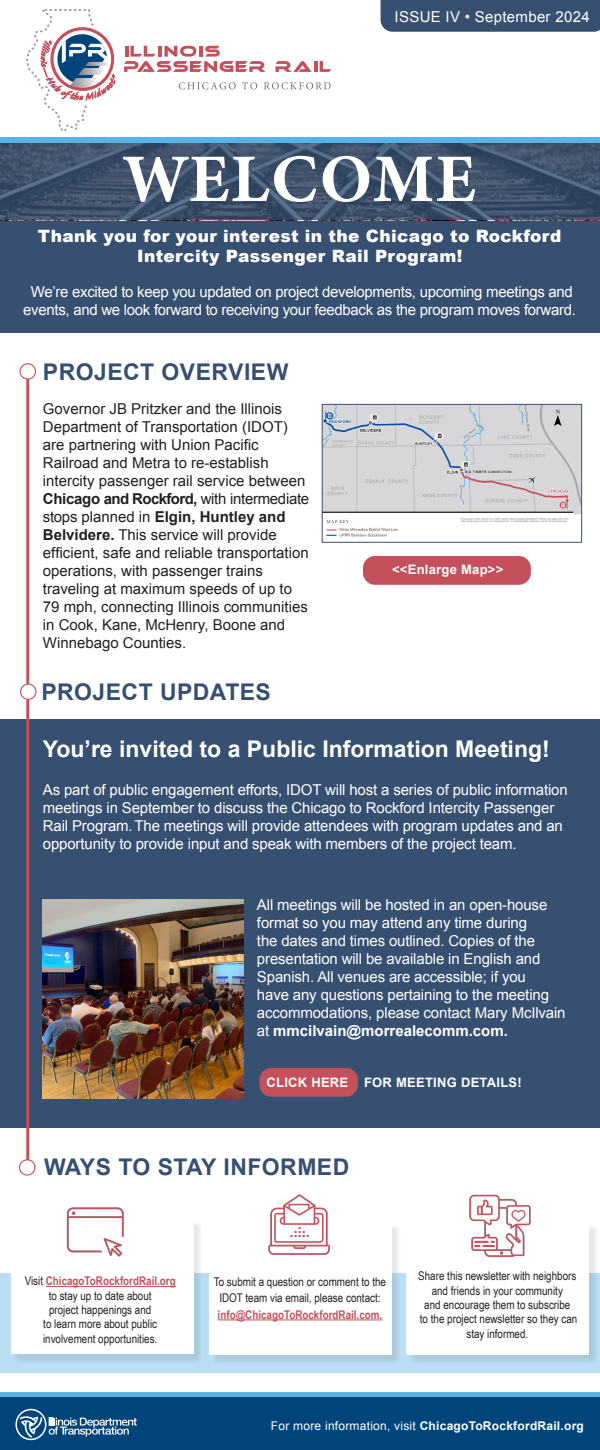
<style>
.page{position:relative;width:600px;height:1450px;background:#fff}
.page>*{position:absolute;margin:0;border:0;box-sizing:border-box;transform-origin:0 0}
.t1{font:68px "Minion Variable Concept";letter-spacing:.01em;color:#fff}
.t2{font:700 23px "Arial";letter-spacing:.02em;color:#375072}
.t3{font:700 23px "Arial";color:#fff}
.t4{font:900 17px/20.4px "Arial";letter-spacing:.02em;color:#fff;text-align:center}
.t5{font:15px/18px "Arial";letter-spacing:-.01em;color:#fff}
.t6{font:15px/18px "Arial";color:#231f20}
.t7{font:15px "Arial";letter-spacing:.02em;color:#fff}
.t8{font:700 13px "Arial";letter-spacing:.02em;color:#fff}
.t9{font:12px/14.4px "Arial Narrow";color:#231f20;text-align:center}
.t10{font:700 12px "Arial Narrow";color:#c4505c}
.t11{font:700 12px "Arial";letter-spacing:.02em;color:#fff}
.s1{font-weight:700}
.s2{font-weight:400;color:#231f20}
.s3{font-weight:400}
</style>
<div class="page">
<div style="left:0;top:719px;width:600px;height:409px;background:#375072"></div>
<div style="left:0;top:220px;width:600px;height:112px;background:#375072"></div>
<svg style="left:0;top:142px;width:600px;height:78px"></svg>
<div style="left:0;top:137px;width:600px;height:5px;background:#5db2e4"></div>
<div style="left:381px;top:0;width:219px;height:32px;background:#375072"></div>
<svg style="left:179px;top:82px;width:57px;height:7px"></svg>
<svg style="left:242px;top:82px;width:15px;height:7px"></svg>
<svg style="left:264px;top:82px;width:67px;height:7px"></svg>
<svg style="left:124px;top:46px;width:141px;height:26px"></svg>
<svg style="left:276px;top:61px;width:55px;height:11px"></svg>
<svg style="left:26px;top:9px;width:89px;height:123px"></svg>
<div style="left:363px;top:556px;width:168px;height:29px;background:#c4505c;border-radius:12px"></div>
<img style="left:324px;top:406px;width:256px;height:131px">
<div style="left:322px;top:404px;width:260px;height:139px;border:1px solid #375072"></div>
<img style="left:43px;top:899px;width:200px;height:200px">
<div style="left:0;top:1274px;width:600px;height:99px;background:#badef3"></div>
<div style="left:210px;top:1223px;width:191px;height:142px;background:#231f20;opacity:.11"></div>
<div style="left:209px;top:1222px;width:182px;height:132px;background:#fff"></div>
<div style="left:408px;top:1223px;width:191px;height:142px;background:#231f20;opacity:.11"></div>
<div style="left:407px;top:1222px;width:182px;height:132px;background:#fff"></div>
<img style="left:268px;top:1194px;width:62px;height:61px">
<img style="left:469px;top:1194px;width:62px;height:64px">
<hr style="left:218px;top:1319px;width:164px;height:1px;background:#c4505c">
<div style="left:13px;top:1221px;width:191px;height:143px;background:#231f20;opacity:.11"></div>
<div style="left:11px;top:1219px;width:182px;height:135px;background:#fff"></div>
<img style="left:66px;top:1207px;width:58px;height:50px">
<hr style="left:46px;top:1286px;width:130px;height:1px;background:#c4505c">
<hr style="left:26px;top:375px;width:3px;height:795px;background:#c4505c">
<div style="left:21px;top:684px;width:15px;height:15px;background:#fff;border-radius:50%"></div>
<div style="left:20px;top:684px;width:17px;height:16px;border:1px solid #c4505c;border-radius:50%"></div>
<div style="left:20px;top:364px;width:15px;height:15px;background:#fff;border-radius:50%"></div>
<div style="left:19px;top:363px;width:17px;height:17px;border:1px solid #c4505c;border-radius:50%"></div>
<div style="left:20px;top:1160px;width:15px;height:15px;background:#fff;border-radius:50%"></div>
<div style="left:19px;top:1159px;width:17px;height:17px;border:1px solid #c4505c;border-radius:50%"></div>
<div style="left:259px;top:1068px;width:99px;height:29px;background:#c4505c;border-radius:12px"></div>
<div style="left:0;top:1392px;width:600px;height:6px;background:#5db2e4"></div>
<div style="left:0;top:1397px;width:600px;height:53px;background:#00447c"></div>
<div style="left:15px;top:1409px;width:31px;height:31px;border:2px solid #fff;border-radius:50%"></div>
<svg style="left:20px;top:1415px;width:22px;height:23px"></svg>
<svg style="left:49px;top:1418px;width:88px;height:19px"></svg>
<p class="t7" style="left:395px;top:7px;width:197px">ISSUE IV • September 2024</p>
<p class="t1" style="left:123px;top:132px;width:355px">WELCOME</p>
<p class="t4" style="left:38px;top:225px;width:525px">Thank you for your interest in the Chicago to Rockford<br>Intercity Passenger Rail Program!</p>
<p class="t5" style="left:23px;top:283px;width:554px;text-align:center">We’re excited to keep you updated on project developments, upcoming meetings and events, and we look forward to receiving your feedback as the program moves forward.</p>
<p class="t2" style="left:43px;top:357px;width:247px">PROJECT OVERVIEW</p>
<p class="t6" style="left:43px;top:399px;width:268px">Governor JB Pritzker and the Illinois Department of Transportation (IDOT) are partnering with Union Pacific Railroad and Metra to re-establish intercity passenger rail service between <span class="s1">Chicago and Rockford,</span> with intermediate stops planned in <span class="s1">Elgin, Huntley and Belvidere.</span> This service will provide efficient, safe and reliable transportation operations, with passenger trains traveling at maximum speeds of up to 79 mph, connecting Illinois communities in Cook, Kane, McHenry, Boone and Winnebago Counties.</p>
<p class="t2" style="left:41px;top:677px;width:231px">PROJECT UPDATES</p>
<p class="t8" style="left:392px;top:561px;width:113px">&lt;&lt;Enlarge Map&gt;&gt;</p>
<p class="t3" style="left:43px;top:734px;width:508px">You’re invited to a Public Information Meeting!</p>
<p class="t5" style="left:43px;top:781px;width:526px">As part of public engagement efforts, IDOT will host a series of public information meetings in September to discuss the Chicago to Rockford Intercity Passenger Rail Program. The meetings will provide attendees with program updates and an opportunity to provide input and speak with members of the project team.</p>
<p class="t5" style="left:257px;top:896px;width:310px">All meetings will be hosted in an open-house format so you may attend any time during<br>the dates and times outlined. Copies of the presentation will be available in English and Spanish. All venues are accessible; if you<br>have any questions pertaining to the meeting accommodations, please contact Mary McIlvain at <span class="s1">mmcilvain@morrealecomm.com.</span></p>
<p class="t8" style="left:266px;top:1074px;width:257px">CLICK HERE FOR MEETING DETAILS!</p>
<p class="t2" style="left:44px;top:1152px;width:307px">WAYS TO STAY INFORMED</p>
<p class="t10" style="left:25px;top:1272px;width:153px"><span class="s2">Visit</span> ChicagoToRockfordRail.org</p>
<p class="t9" style="left:43px;top:1288px;width:116px">to stay up to date about project happenings and<br>to learn more about public involvement opportunities.</p>
<p class="t9" style="left:214px;top:1274px;width:174px;line-height:15.6px">To submit a question or comment to the<br>IDOT team via email, please contact:</p>
<p class="t10" style="left:218px;top:1305px;width:166px">info@ChicagoToRockfordRail.com.</p>
<p class="t9" style="left:418px;top:1268px;width:161px">Share this newsletter with neighbors and friends in your community<br>and encourage them to subscribe<br>to the project newsletter so they can stay informed.</p>
<p class="t11" style="left:271px;top:1418px;width:314px"><span class="s3">For more information, visit</span> ChicagoToRockfordRail.org</p>
</div>
